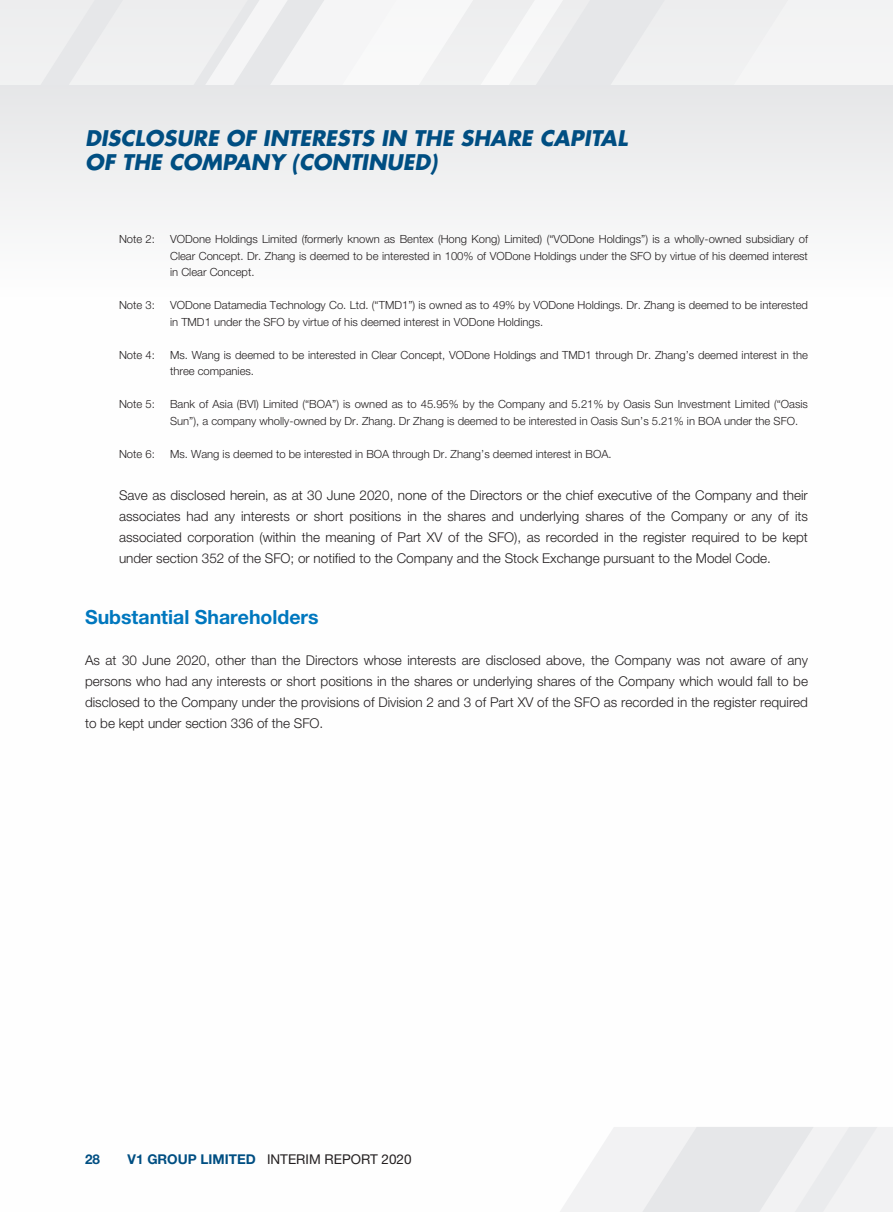
<style>
.page{position:relative;width:893px;height:1212px;background:#fff}
.page>*{position:absolute;margin:0;border:0;box-sizing:border-box;transform-origin:0 0}
.t1{font:italic 700 21px/24px "Futura Std";color:#004e82}
.t2{font:700 19.5px "Helvetica Neue LT Std";color:#0077be}
.t3{font:300 13.5px/21px "Helvetica Neue LT Std";color:#231f20;text-align:justify}
.t4{font:13.5px "Helvetica Neue LT Std";color:#231f20}
.t5{font:700 13.5px "Helvetica Neue LT Std";color:#004e82}
.t6{font:300 11.25px/16.5px "Helvetica Neue LT Std";color:#231f20}
.s1{font-weight:700;color:#004e82}
</style>
<div class="page">
<div style="left:0;top:0;width:893px;height:1212px;background:linear-gradient(to bottom,#f4f5f5,#fff)"></div>
<div style="left:0;top:0;width:734px;height:85px;background:#efeff0"></div>
<div style="left:40px;top:0;width:97px;height:85px;background:#eeeeef"></div>
<svg style="left:193px;top:0;width:485px;height:85px"></svg>
<div style="left:734px;top:0;width:159px;height:85px;background:#f3f3f4"></div>
<svg style="left:519px;top:1127px;width:374px;height:85px"></svg>
<h1 class="t1" style="left:85px;top:126px;width:544px">DISCLOSURE OF INTERESTS IN THE SHARE CAPITAL<br>OF THE COMPANY (CONTINUED)</h1>
<p class="t6" style="left:119px;top:231px;width:37px">Note 2:</p>
<p class="t6" style="left:170px;top:231px;width:639px;text-align:justify">VODone Holdings Limited (formerly known as Bentex (Hong Kong) Limited) (“VODone Holdings”) is a wholly-owned subsidiary of Clear Concept. Dr. Zhang is deemed to be interested in 100% of VODone Holdings under the SFO by virtue of his deemed interest in Clear Concept.</p>
<p class="t6" style="left:119px;top:297px;width:37px">Note 3:</p>
<p class="t6" style="left:170px;top:297px;width:639px">VODone Datamedia Technology Co. Ltd. (“TMD1”) is owned as to 49% by VODone Holdings. Dr. Zhang is deemed to be interested in TMD1 under the SFO by virtue of his deemed interest in VODone Holdings.</p>
<p class="t6" style="left:119px;top:346px;width:37px">Note 4:</p>
<p class="t6" style="left:170px;top:346px;width:639px">Ms. Wang is deemed to be interested in Clear Concept, VODone Holdings and TMD1 through Dr. Zhang’s deemed interest in the three companies.</p>
<p class="t6" style="left:119px;top:396px;width:37px">Note 5:</p>
<p class="t6" style="left:170px;top:396px;width:639px">Bank of Asia (BVI) Limited (“BOA”) is owned as to 45.95% by the Company and 5.21% by Oasis Sun Investment Limited (“Oasis<br>Sun”), a company wholly-owned by Dr. Zhang. Dr Zhang is deemed to be interested in Oasis Sun’s 5.21% in BOA under the SFO.</p>
<p class="t6" style="left:119px;top:445px;width:37px">Note 6:</p>
<p class="t6" style="left:170px;top:445px;width:443px">Ms. Wang is deemed to be interested in BOA through Dr. Zhang’s deemed interest in BOA.</p>
<p class="t3" style="left:119px;top:484px;width:690px">Save as disclosed herein, as at 30 June 2020, none of the Directors or the chief executive of the Company and their associates had any interests or short positions in the shares and underlying shares of the Company or any of its associated corporation (within the meaning of Part XV of the SFO), as recorded in the register required to be kept under section 352 of the SFO; or notified to the Company and the Stock Exchange pursuant to the Model Code.</p>
<h2 class="t2" style="left:85px;top:605px;width:235px">Substantial Shareholders</h2>
<p class="t3" style="left:85px;top:649px;width:724px">As at 30 June 2020, other than the Directors whose interests are disclosed above, the Company was not aware of any persons who had any interests or short positions in the shares or underlying shares of the Company which would fall to be disclosed to the Company under the provisions of Division 2 and 3 of Part XV of the SFO as recorded in the register required to be kept under section 336 of the SFO.</p>
<p class="t5" style="left:85px;top:1150px;width:17px">28</p>
<p class="t4" style="left:128px;top:1151px;width:286px"><span class="s1">V1 GROUP LIMITED</span> INTERIM REPORT 2020</p>
</div>
